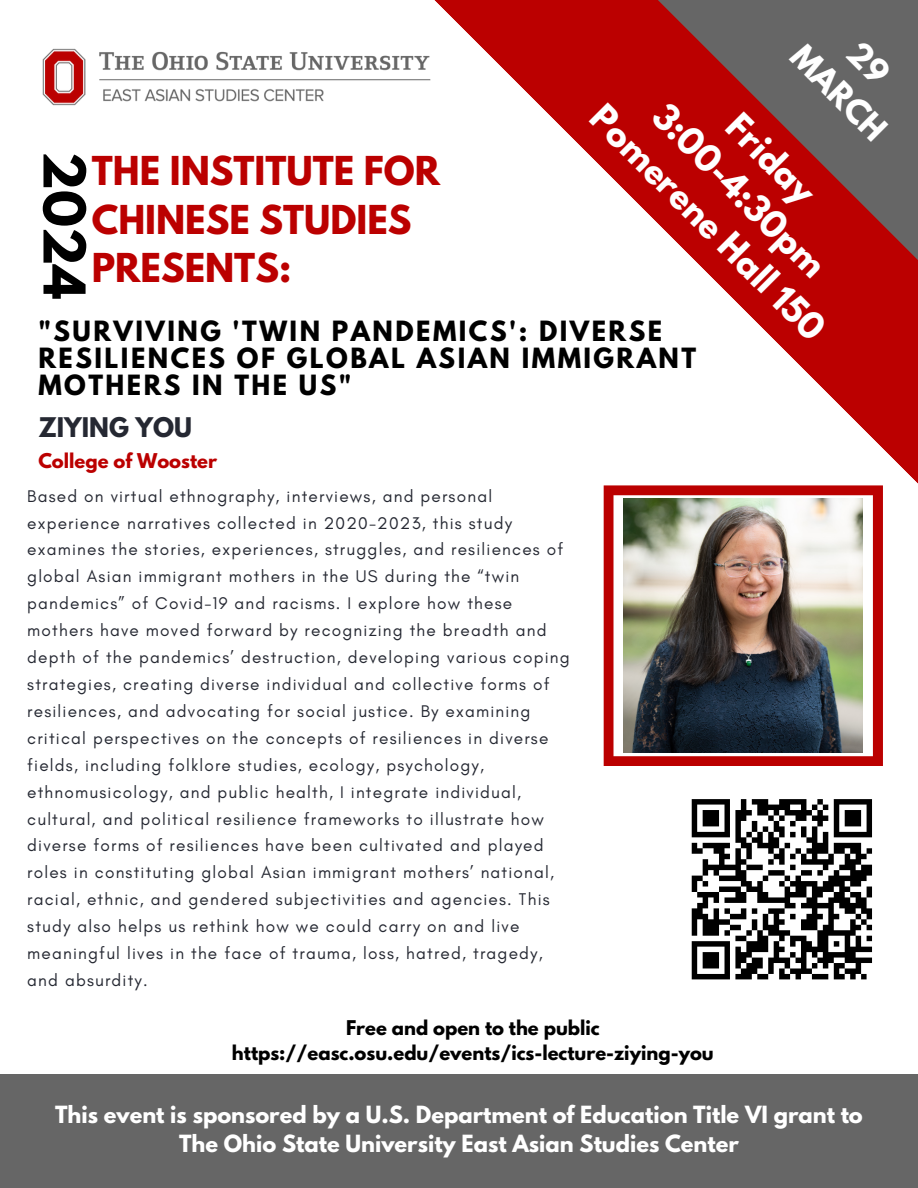
<style>
.page{position:relative;width:918px;height:1188px;background:#fff}
.page>*{position:absolute;margin:0;border:0;box-sizing:border-box;transform-origin:0 0}
.t1{font:700 51px "League Spartan";color:#000}
.t2{font:700 35.25px/48.3px "League Spartan";color:#b00}
.t3{font:700 32.55px/45px "League Spartan";color:#fff;text-align:center}
.t4{font:700 30px/41.7px "League Spartan";color:#fff;text-align:center}
.t5{font:700 24.75px/27px "League Spartan";letter-spacing:.1em;color:#000}
.t6{font:700 24px "League Spartan";color:#252832}
.t7{font:700 21px/29.2px "League Spartan";color:#fff;text-align:center}
.t8{font:700 18px "League Spartan";color:#000}
.t9{font:700 18px "League Spartan";color:#b00}
.t10{font:17.25px/26.8px "Glacial Indifference";letter-spacing:.07em;color:#252832}
</style>
<div class="page">
<svg style="left:434px;top:0;width:484px;height:538px"></svg>
<svg style="left:603px;top:0;width:315px;height:300px;background:#a23b3b"></svg>
<div style="left:0;top:1074px;width:918px;height:114px;background:#666"></div>
<img style="left:42px;top:7px;width:430px;height:140px">
<svg style="left:604px;top:485px;width:279px;height:281px;fill:#b00"></svg>
<img style="left:624px;top:498px;width:239px;height:255px">
<svg style="left:691px;top:799px;width:181px;height:181px"></svg>
<h5 class="t4" style="left:838px;top:9px;width:120px;rotate:45deg">29<br>MARCH</h5>
<h6 class="t3" style="left:673px;top:34px;width:316px;rotate:45deg">Friday<br>3:00-4:30pm<br>Pomerene Hall 150</h6>
<h3 class="t1" style="left:89px;top:152px;width:151px;rotate:90deg">2024</h3>
<h1 class="t5" style="left:38px;top:320px;width:659px">"SURVIVING 'TWIN PANDEMICS': DIVERSE<br>RESILIENCES OF GLOBAL ASIAN IMMIGRANT<br>MOTHERS IN THE US"</h1>
<p class="t2" style="left:92px;top:152px;width:350px">THE INSTITUTE FOR<br>CHINESE STUDIES<br>PRESENTS:</p>
<p class="t6" style="left:38px;top:416px;width:155px">ZIYING YOU</p>
<p class="t9" style="left:38px;top:452px;width:180px">College of Wooster</p>
<h2 class="t10" style="left:27px;top:482px;width:544px">Based on virtual ethnography, interviews, and personal experience narratives collected in 2020-2023, this study examines the stories, experiences, struggles, and resiliences of global Asian immigrant mothers in the US during the “twin pandemics” of Covid-19 and racisms. I explore how these mothers have moved forward by recognizing the breadth and depth of the pandemics’ destruction, developing various coping strategies, creating diverse individual and collective forms of resiliences, and advocating for social justice. By examining critical perspectives on the concepts of resiliences in diverse fields, including folklore studies, ecology, psychology, ethnomusicology, and public health, I integrate individual, cultural, and political resilience frameworks to illustrate how diverse forms of resiliences have been cultivated and played roles in constituting global Asian immigrant mothers’ national, racial, ethnic, and gendered subjectivities and agencies. This study also helps us rethink how we could carry on and live meaningful lives in the face of trauma, loss, hatred, tragedy, and absurdity.</h2>
<p class="t8" style="left:346px;top:1018px;width:255px">Free and open to the public</p>
<p class="t8" style="left:232px;top:1044px;width:483px">https://easc.osu.edu/events/ics-lecture-ziying-you</p>
<h5 class="t7" style="left:55px;top:1102px;width:809px">This event is sponsored by a U.S. Department of Education Title VI grant to<br>The Ohio State University East Asian Studies Center</h5>
</div>
